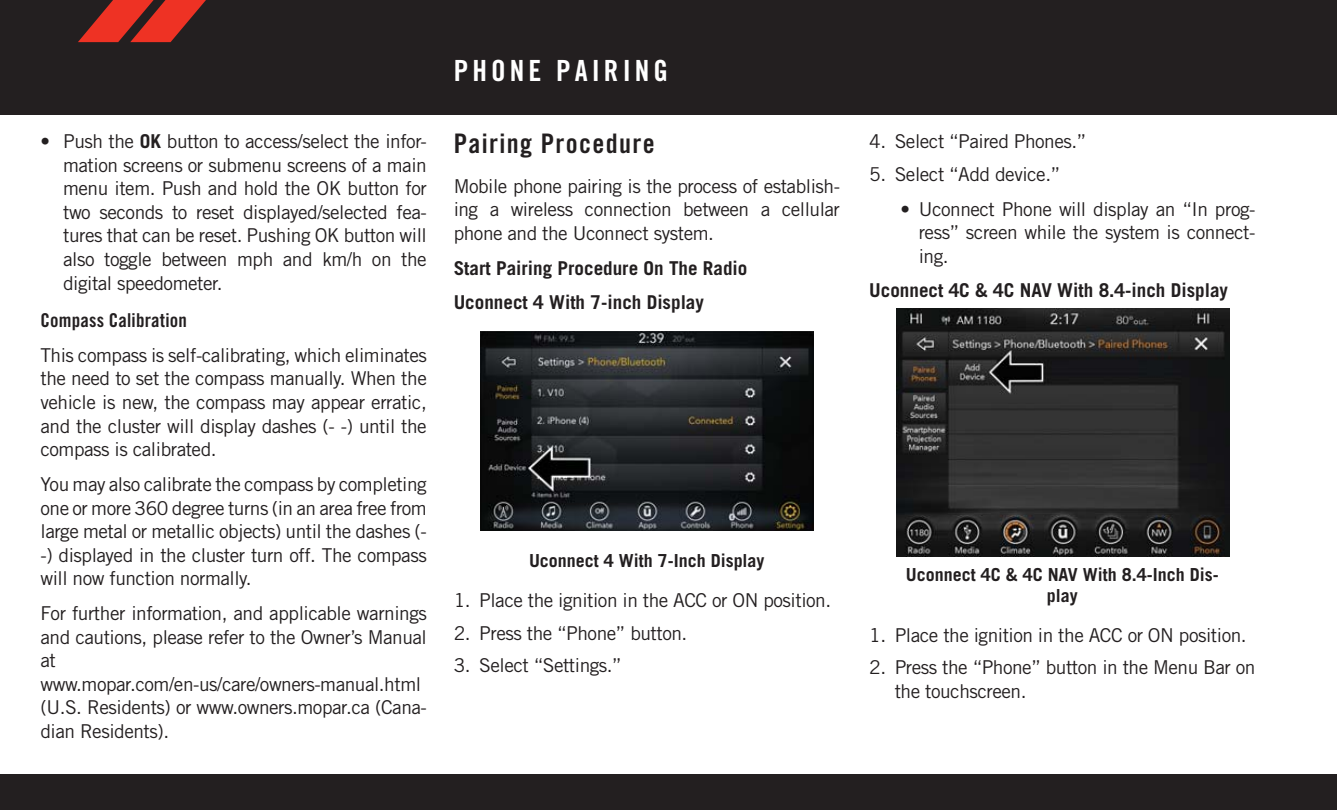
<style>
.page{position:relative;width:1337px;height:810px;background:#fff}
.page>*{position:absolute;margin:0;border:0;box-sizing:border-box;transform-origin:0 0}
.t1{font:29.25px "Trade Gothic LT Std Bd Cn 20";letter-spacing:.14em;color:#fff}
.t2{font:27px "Trade Gothic LT Std Bd Cn 20";letter-spacing:.05em;color:#231f20}
.t3{font:19.12px/23.6px "Trade Gothic LT Std";letter-spacing:-.025em;color:#231f20;text-align:justify}
.t4{font:700 19.12px/34.9px "Trade Gothic LT Std";color:#231f20}
.t5{font:19.12px "Trade Gothic LT Std Bd Cn 20";letter-spacing:.01em;color:#231f20}
.t6{font:700 18px/20.2px "Trade Gothic LT Std";color:#231f20;text-align:center}
.s1{font-weight:700}
</style>
<div class="page">
<div style="left:0;top:0;width:1336px;height:115px;background:#231f20"></div>
<svg style="left:78px;top:0;width:128px;height:42px"></svg>
<div style="left:0;top:774px;width:1336px;height:36px;background:#231f20"></div>
<img style="left:480px;top:331px;width:333px;height:200px">
<img style="left:896px;top:308px;width:333px;height:249px">
<p class="t3" style="left:63px;top:131px;width:365px;text-indent:-23px">• Push the <span class="s1">OK</span> button to access/select the infor&shy;mation screens or submenu screens of a main menu item. Push and hold the OK button for two seconds to reset displayed/selected fea&shy;tures that can be reset. Pushing OK button will also toggle between mph and km/h on the digital speedometer.</p>
<p class="t5" style="left:41px;top:313px;width:148px">Compass Calibration</p>
<p class="t3" style="left:41px;top:345px;width:388px">This compass is self-calibrating, which eliminates the need to set the compass manually. When the vehicle is new, the compass may appear erratic, and the cluster will display dashes (- -) until the compass is calibrated.</p>
<p class="t3" style="left:41px;top:474px;width:388px">You may also calibrate the compass by completing one or more 360 degree turns (in an area free from large metal or metallic objects) until the dashes (- -) displayed in the cluster turn off. The compass will now function normally.</p>
<p class="t3" style="left:41px;top:603px;width:388px;text-align:left">For further information, and applicable warnings and cautions, please refer to the Owner’s Manual at www.mopar.com/en-us/care/owners-manual.html (U.S. Residents) or www.owners.mopar.ca (Cana&shy;dian Residents).</p>
<h1 class="t1" style="left:453px;top:60px;width:216px">PHONE PAIRING</h1>
<h2 class="t2" style="left:453px;top:133px;width:202px">Pairing Procedure</h2>
<p class="t3" style="left:453px;top:176px;width:388px">Mobile phone pairing is the process of establish&shy;ing a wireless connection between a cellular phone and the Uconnect system.</p>
<p class="t4" style="left:453px;top:252px;width:295px">Start Pairing Procedure On The Radio<br>Uconnect 4 With 7-inch Display</p>
<p class="t6" style="left:529px;top:552px;width:237px">Uconnect 4 With 7-Inch Display</p>
<p class="t3" style="left:453px;top:590px;width:379px">1. Place the ignition in the ACC or ON position.</p>
<p class="t3" style="left:453px;top:623px;width:235px">2. Press the “Phone” button.</p>
<p class="t3" style="left:453px;top:655px;width:170px">3. Select “Settings.”</p>
<p class="t3" style="left:869px;top:131px;width:219px">4. Select “Paired Phones.”</p>
<p class="t3" style="left:869px;top:164px;width:193px">5. Select “Add device.”</p>
<p class="t3" style="left:918px;top:199px;width:338px;text-indent:-18px">• Uconnect Phone will display an “In prog&shy;ress” screen while the system is connect&shy;ing.</p>
<p class="t4" style="left:869px;top:275px;width:360px">Uconnect 4C &amp; 4C NAV With 8.4-inch Display</p>
<p class="t6" style="left:906px;top:566px;width:314px">Uconnect 4C &amp; 4C NAV With 8.4-Inch Dis&shy;play</p>
<p class="t3" style="left:869px;top:625px;width:379px">1. Place the ignition in the ACC or ON position.</p>
<p class="t3" style="left:894px;top:658px;width:362px;text-indent:-26px">2. Press the “Phone” button in the Menu Bar on the touchscreen.</p>
</div>
